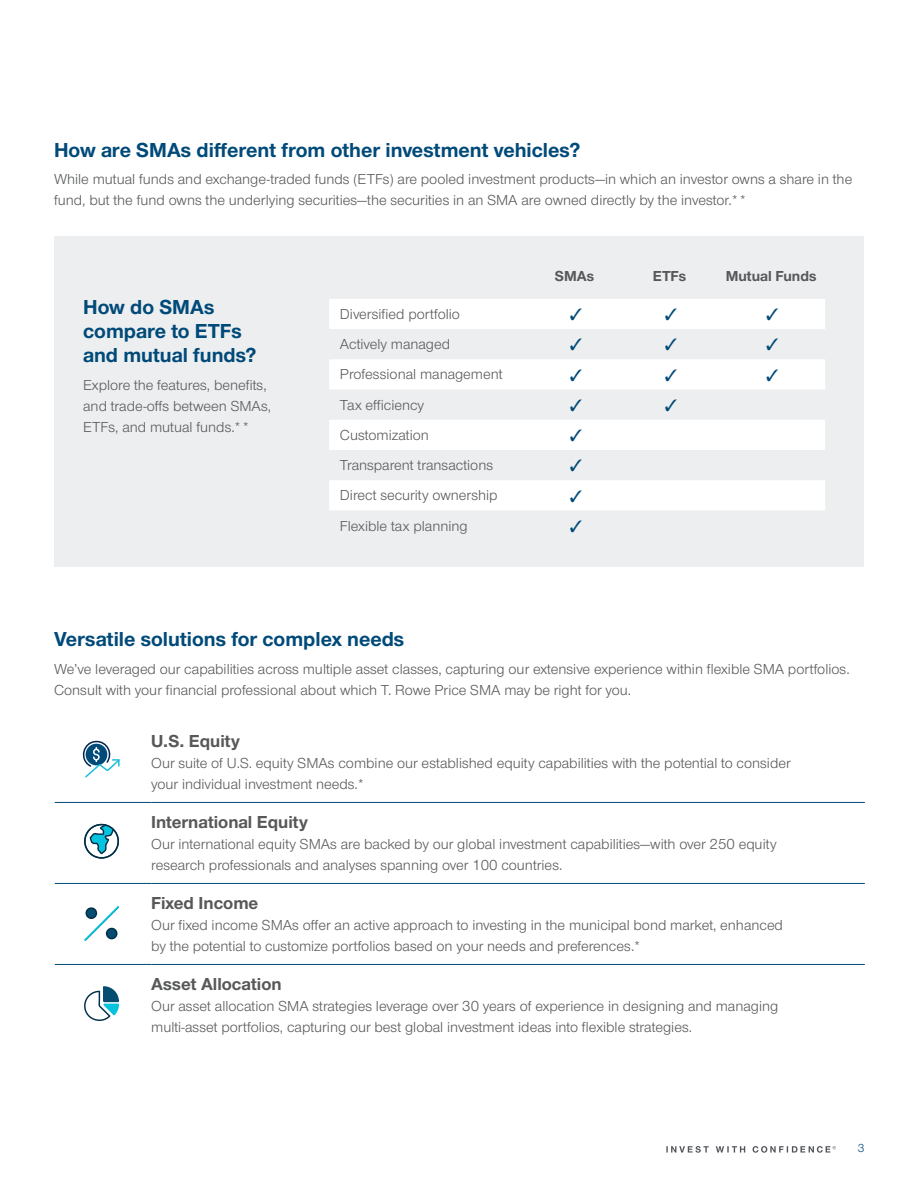
<style>
.page{position:relative;width:918px;height:1188px;background:#fff}
.page>*{position:absolute;margin:0;border:0;box-sizing:border-box;transform-origin:0 0}
.t1{font:700 21px/24px "Nimbus Sans Novus";color:#004a79}
.t2{font:700 18px "Nimbus Sans Novus";color:#57585a}
.t3{font:15px/21px "Nimbus Sans Novus";color:#57585a}
.t4{font:700 15px "Nimbus Sans Novus";color:#57585a}
.t5{font:12px "Nimbus Sans Novus";color:#004a79}
</style>
<div class="page">
<svg style="left:666px;top:1146px;width:170px;height:7px"></svg>
<div style="left:55px;top:236px;width:809px;height:331px;background:#edeeef"></div>
<hr style="left:55px;top:802px;width:96px;height:1px;background:#004a79">
<hr style="left:151px;top:802px;width:714px;height:1px;background:#004a79">
<hr style="left:55px;top:883px;width:96px;height:1px;background:#004a79">
<hr style="left:151px;top:883px;width:714px;height:1px;background:#004a79">
<hr style="left:55px;top:964px;width:96px;height:1px;background:#004a79">
<hr style="left:151px;top:964px;width:714px;height:1px;background:#004a79">
<svg style="left:82px;top:740px;width:38px;height:38px"></svg>
<svg style="left:89px;top:823px;width:26px;height:31px"></svg>
<div style="left:84px;top:824px;width:35px;height:35px;border:1px solid #002f48;border-radius:50%"></div>
<svg style="left:84px;top:906px;width:35px;height:35px"></svg>
<div style="left:86px;top:908px;width:10px;height:10px;background:#054c70;border-radius:50%"></div>
<div style="left:86px;top:907px;width:11px;height:12px;border:1px solid #002f48;border-radius:50%"></div>
<div style="left:107px;top:928px;width:10px;height:11px;background:#054c70;border-radius:50%"></div>
<div style="left:106px;top:928px;width:12px;height:11px;border:1px solid #002f48;border-radius:50%"></div>
<svg style="left:84px;top:986px;width:35px;height:35px"></svg>
<svg style="left:329px;top:299px;width:496px;height:211px;fill:#fff"></svg>
<svg style="left:570px;top:308px;width:12px;height:12px"></svg>
<svg style="left:665px;top:308px;width:12px;height:12px"></svg>
<svg style="left:767px;top:308px;width:11px;height:12px"></svg>
<svg style="left:570px;top:339px;width:12px;height:12px"></svg>
<svg style="left:665px;top:339px;width:12px;height:12px"></svg>
<svg style="left:767px;top:339px;width:11px;height:12px"></svg>
<svg style="left:570px;top:369px;width:12px;height:12px"></svg>
<svg style="left:665px;top:369px;width:12px;height:12px"></svg>
<svg style="left:767px;top:369px;width:11px;height:12px"></svg>
<svg style="left:570px;top:399px;width:12px;height:12px"></svg>
<svg style="left:665px;top:399px;width:12px;height:12px"></svg>
<svg style="left:570px;top:429px;width:12px;height:12px"></svg>
<svg style="left:570px;top:460px;width:12px;height:12px"></svg>
<svg style="left:570px;top:490px;width:12px;height:12px"></svg>
<h1 class="t1" style="left:54px;top:137px;width:528px">How are SMAs different from other investment vehicles?</h1>
<p class="t3" style="left:54px;top:168px;width:800px">While mutual funds and exchange-traded funds (ETFs) are pooled investment products—in which an investor owns a share in the fund, but the fund owns the underlying securities—the securities in an SMA are owned directly by the investor.**</p>
<h1 class="t1" style="left:83px;top:294px;width:175px">How do SMAs compare to ETFs and mutual funds?</h1>
<p class="t3" style="left:83px;top:374px;width:190px">Explore the features, benefits, and trade-offs between SMAs,<br>ETFs, and mutual funds.**</p>
<p class="t3" style="left:340px;top:303px;width:122px">Diversified portfolio</p>
<p class="t3" style="left:340px;top:333px;width:112px">Actively managed</p>
<p class="t3" style="left:340px;top:363px;width:164px">Professional management</p>
<p class="t3" style="left:340px;top:394px;width:86px">Tax efficiency</p>
<p class="t3" style="left:340px;top:424px;width:90px">Customization</p>
<p class="t3" style="left:340px;top:454px;width:155px">Transparent transactions</p>
<p class="t3" style="left:340px;top:484px;width:159px">Direct security ownership</p>
<p class="t3" style="left:340px;top:515px;width:129px">Flexible tax planning</p>
<p class="t4" style="left:555px;top:265px;width:41px">SMAs</p>
<p class="t4" style="left:653px;top:265px;width:35px">ETFs</p>
<p class="t4" style="left:726px;top:265px;width:92px">Mutual Funds</p>
<h1 class="t1" style="left:54px;top:626px;width:352px">Versatile solutions for complex needs</h1>
<p class="t3" style="left:54px;top:658px;width:797px">We’ve leveraged our capabilities across multiple asset classes, capturing our extensive experience within flexible SMA portfolios.<br>Consult with your financial professional about which T. Rowe Price SMA may be right for you.</p>
<p class="t2" style="left:151px;top:729px;width:90px">U.S. Equity</p>
<p class="t3" style="left:151px;top:752px;width:641px">Our suite of U.S. equity SMAs combine our established equity capabilities with the potential to consider your individual investment needs.*</p>
<p class="t2" style="left:151px;top:810px;width:158px">International Equity</p>
<p class="t3" style="left:151px;top:833px;width:627px">Our international equity SMAs are backed by our global investment capabilities—with over 250 equity research professionals and analyses spanning over 100 countries.</p>
<p class="t2" style="left:151px;top:891px;width:109px">Fixed Income</p>
<p class="t3" style="left:151px;top:914px;width:633px">Our fixed income SMAs offer an active approach to investing in the municipal bond market, enhanced by the potential to customize portfolios based on your needs and preferences.*</p>
<p class="t2" style="left:151px;top:972px;width:132px">Asset Allocation</p>
<p class="t3" style="left:151px;top:995px;width:629px">Our asset allocation SMA strategies leverage over 30 years of experience in designing and managing multi-asset portfolios, capturing our best global investment ideas into flexible strategies.</p>
<p class="t5" style="left:858px;top:1140px;width:8px">3</p>
</div>
